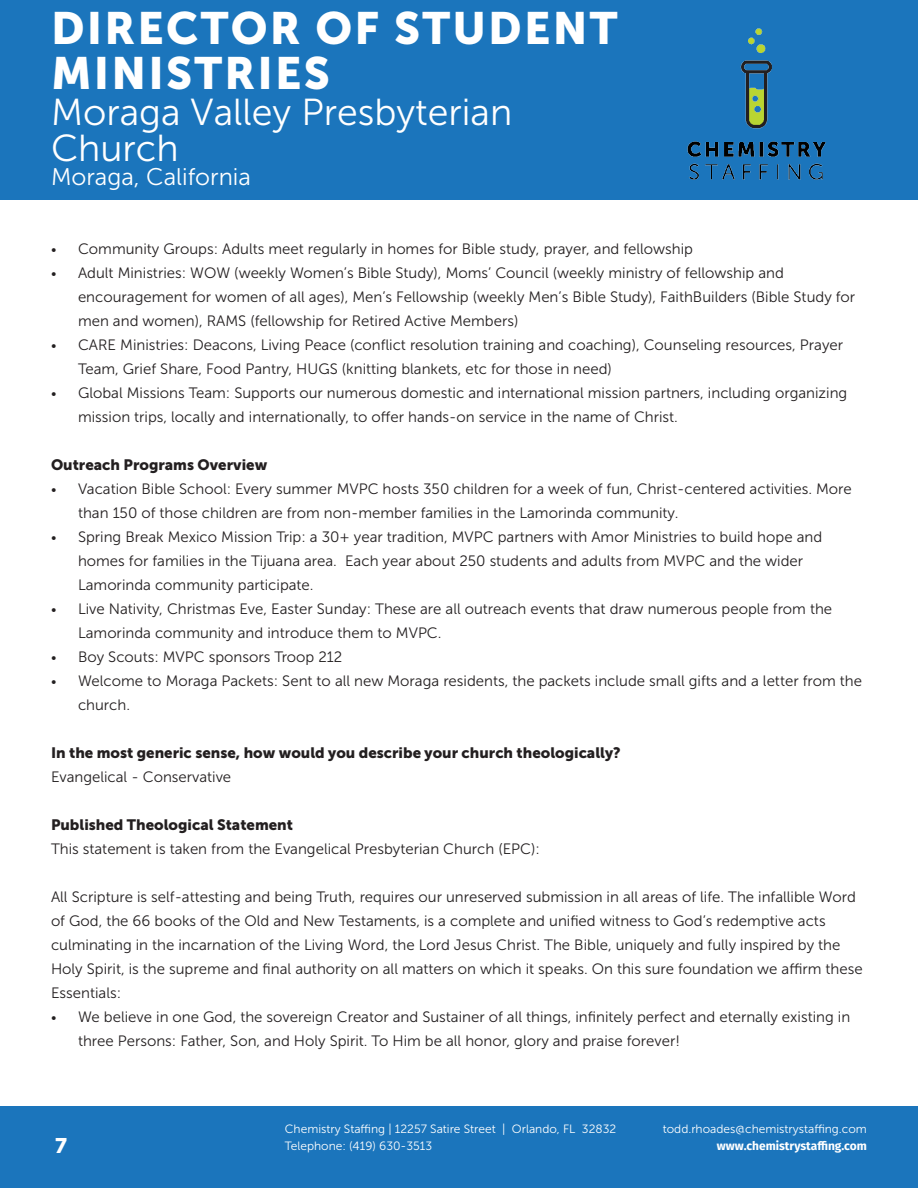
<style>
.page{position:relative;width:918px;height:1188px;background:#fff}
.page>*{position:absolute;margin:0;border:0;box-sizing:border-box;transform-origin:0 0}
.t1{font:45px/45px "Museo Sans 900";letter-spacing:.05em;color:#fff}
.t2{font:37.5px/36px "Museo Sans 300";color:#fff}
.t3{font:24px "Museo Sans 300";color:#fff}
.t4{font:21px "Museo Sans 900";color:#fff}
.t5{font:15px/24px "Museo Sans 300";color:#231f20}
.t6{font:15px "Museo Sans 900";color:#231f20}
.t7{font:12px/16.5px "Museo Sans 300";color:#fff}
.t8{font:700 12px "Fira Sans";color:#fff}
.s1{font-size:13.5px}
</style>
<div class="page">
<div style="left:0;top:1107px;width:918px;height:81px;background:#1b75bc"></div>
<div style="left:0;top:0;width:918px;height:200px;background:#1b75bc"></div>
<img style="left:633px;top:0;width:234px;height:193px">
<h1 class="t1" style="left:51px;top:6px;width:568px">DIRECTOR OF STUDENT<br>MINISTRIES</h1>
<h2 class="t2" style="left:51px;top:95px;width:463px">Moraga Valley Presbyterian<br>Church</h2>
<h3 class="t3" style="left:51px;top:164px;width:201px">Moraga, California</h3>
<p class="t5" style="left:51px;top:237px;width:644px"><span class="s1">•</span> Community Groups: Adults meet regularly in homes for Bible study, prayer, and fellowship</p>
<p class="t5" style="left:78px;top:261px;width:779px;text-indent:-27px"><span class="s1">•</span> Adult Ministries: WOW (weekly Women’s Bible Study), Moms’ Council (weekly ministry of fellowship and encouragement for women of all ages), Men’s Fellowship (weekly Men’s Bible Study), FaithBuilders (Bible Study for men and women), RAMS (fellowship for Retired Active Members)</p>
<p class="t5" style="left:78px;top:333px;width:767px;text-indent:-27px"><span class="s1">•</span> CARE Ministries: Deacons, Living Peace (conflict resolution training and coaching), Counseling resources, Prayer<br>Team, Grief Share, Food Pantry, HUGS (knitting blankets, etc for those in need)</p>
<p class="t5" style="left:78px;top:381px;width:771px;text-indent:-27px"><span class="s1">•</span> Global Missions Team: Supports our numerous domestic and international mission partners, including organizing mission trips, locally and internationally, to offer hands-on service in the name of Christ.</p>
<p class="t6" style="left:51px;top:456px;width:218px">Outreach Programs Overview</p>
<p class="t5" style="left:78px;top:477px;width:775px;text-indent:-27px"><span class="s1">•</span> Vacation Bible School: Every summer MVPC hosts 350 children for a week of fun, Christ-centered activities. More than 150 of those children are from non-member families in the Lamorinda community.</p>
<p class="t5" style="left:78px;top:525px;width:746px;text-indent:-27px"><span class="s1">•</span> Spring Break Mexico Mission Trip: a 30+ year tradition, MVPC partners with Amor Ministries to build hope and homes for families in the Tijuana area. Each year about 250 students and adults from MVPC and the wider<br>Lamorinda community participate.</p>
<p class="t5" style="left:78px;top:597px;width:756px;text-indent:-27px"><span class="s1">•</span> Live Nativity, Christmas Eve, Easter Sunday: These are all outreach events that draw numerous people from the<br>Lamorinda community and introduce them to MVPC.</p>
<p class="t5" style="left:51px;top:645px;width:293px"><span class="s1">•</span> Boy Scouts: MVPC sponsors Troop 212</p>
<p class="t5" style="left:78px;top:669px;width:786px;text-indent:-27px"><span class="s1">•</span> Welcome to Moraga Packets: Sent to all new Moraga residents, the packets include small gifts and a letter from the church.</p>
<p class="t6" style="left:51px;top:744px;width:571px">In the most generic sense, how would you describe your church theologically?</p>
<p class="t5" style="left:51px;top:765px;width:182px">Evangelical - Conservative</p>
<p class="t6" style="left:51px;top:816px;width:243px">Published Theological Statement</p>
<p class="t5" style="left:51px;top:837px;width:490px">This statement is taken from the Evangelical Presbyterian Church (EPC):</p>
<p class="t5" style="left:51px;top:885px;width:813px">All Scripture is self-attesting and being Truth, requires our unreserved submission in all areas of life. The infallible Word of God, the 66 books of the Old and New Testaments, is a complete and unified witness to God’s redemptive acts culminating in the incarnation of the Living Word, the Lord Jesus Christ. The Bible, uniquely and fully inspired by the Holy Spirit, is the supreme and final authority on all matters on which it speaks. On this sure foundation we affirm these Essentials:</p>
<p class="t5" style="left:78px;top:1005px;width:774px;text-indent:-27px"><span class="s1">•</span> We believe in one God, the sovereign Creator and Sustainer of all things, infinitely perfect and eternally existing in three Persons: Father, Son, and Holy Spirit. To Him be all honor, glory and praise forever!</p>
<h3 class="t4" style="left:55px;top:1133px;width:13px">7</h3>
<p class="t7" style="left:285px;top:1121px;width:333px">Chemistry Staffing | 12257 Satire Street | Orlando, FL 32832<br>Telephone: (419) 630-3513</p>
<p class="t7" style="left:663px;top:1121px;width:206px">todd.rhoades@chemistrystaffing.com</p>
<p class="t8" style="left:717px;top:1135px;width:151px">www.chemistrystaffing.com</p>
</div>
